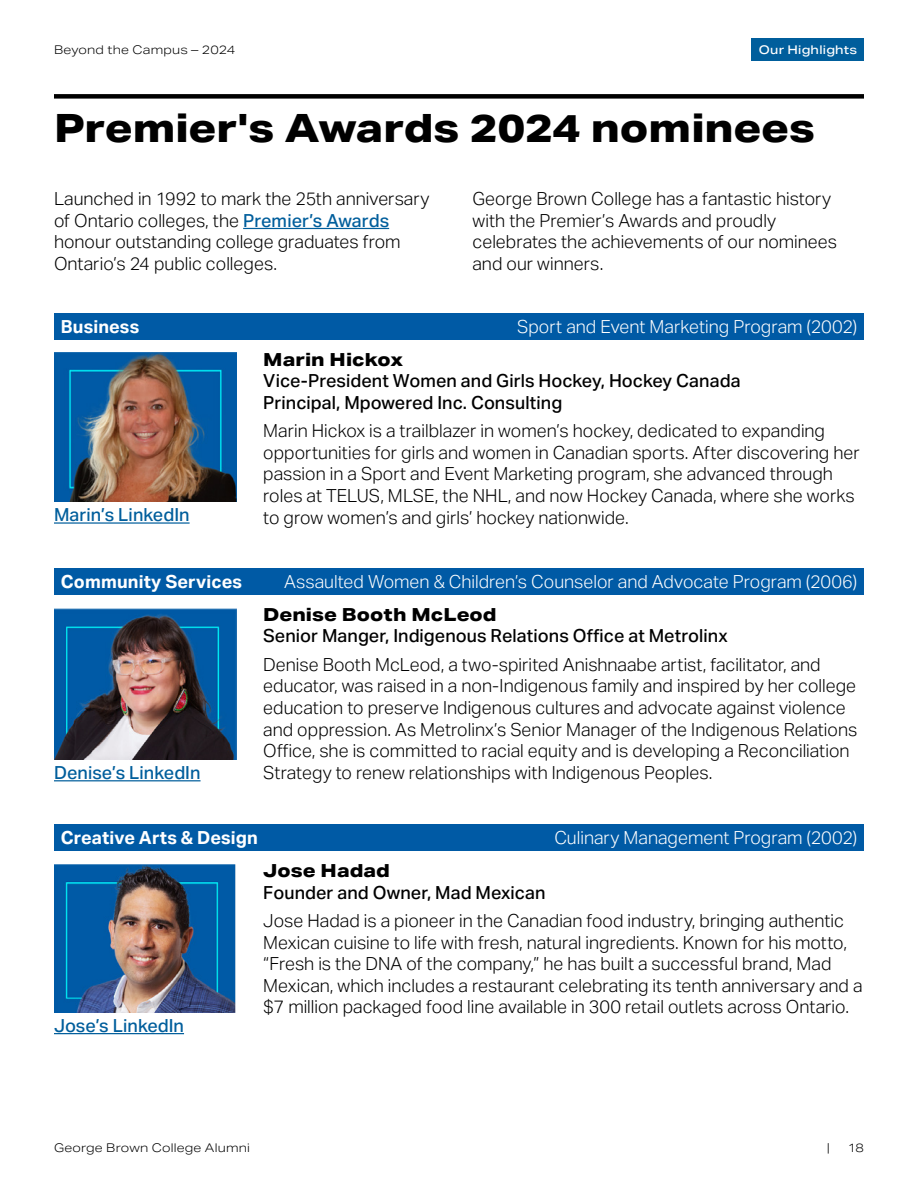
<style>
.page{position:relative;width:918px;height:1188px;background:#fff}
.page>*{position:absolute;margin:0;border:0;box-sizing:border-box;transform-origin:0 0}
.H1{font:800 39px "Aktiv Grotesk Ex";color:#000}
.t1{font:300 18px/21.6px "Aktiv Grotesk";color:#000}
.t2{font:500 18px "Aktiv Grotesk";letter-spacing:.005em;color:#000}
.t3{font:300 18px "Aktiv Grotesk";color:#fff}
.t4{font:500 18px "Aktiv Grotesk";letter-spacing:.005em;color:#005e9c}
.t5{font:700 18px "Aktiv Grotesk";letter-spacing:.005em;color:#fff}
.t6{font:800 18px "Aktiv Grotesk Ex";letter-spacing:.005em;color:#000}
.t7{font:300 12px "Aktiv Grotesk Ex";letter-spacing:.02em;color:#000}
.t8{font:500 12px "Aktiv Grotesk Ex";letter-spacing:.02em;color:#fff}
.s1{font-weight:500;color:#005e9c}
</style>
<div class="page">
<div style="left:752px;top:39px;width:112px;height:22px;background:#005e9c"></div>
<div style="left:54px;top:94px;width:810px;height:5px;background:#000"></div>
<hr style="left:243px;top:228px;width:146px;height:1px;background:#005e9c">
<div style="left:54px;top:313px;width:810px;height:26px;background:#005aa5"></div>
<hr style="left:54px;top:522px;width:136px;height:2px;background:#005e9c">
<img style="left:54px;top:353px;width:182px;height:149px">
<div style="left:54px;top:568px;width:810px;height:27px;background:#005aa5"></div>
<hr style="left:54px;top:780px;width:147px;height:1px;background:#005e9c">
<img style="left:54px;top:608px;width:182px;height:151px">
<div style="left:54px;top:824px;width:810px;height:27px;background:#005aa5"></div>
<hr style="left:54px;top:1033px;width:130px;height:1px;background:#005e9c">
<img style="left:54px;top:864px;width:182px;height:148px">
<p class="t7" style="left:54px;top:43px;width:183px">Beyond the Campus – 2024</p>
<p class="t8" style="left:759px;top:43px;width:100px">Our Highlights</p>
<h1 class="H1" style="left:54px;top:106px;width:762px">Premier's Awards 2024 nominees</h1>
<p class="t1" style="left:54px;top:188px;width:377px">Launched in 1992 to mark the 25th anniversary of Ontario colleges, the <span class="s1">Premier’s Awards </span>honour outstanding college graduates from Ontario’s 24 public colleges.</p>
<p class="t1" style="left:472px;top:188px;width:366px">George Brown College has a fantastic history with the Premier’s Awards and proudly celebrates the achievements of our nominees and our winners.</p>
<p class="t5" style="left:61px;top:316px;width:80px">Business</p>
<p class="t3" style="left:517px;top:316px;width:342px">Sport and Event Marketing Program (2002)</p>
<p class="t4" style="left:54px;top:505px;width:137px">Marin’s LinkedIn</p>
<p class="t6" style="left:263px;top:349px;width:141px">Marin Hickox</p>
<p class="t2" style="left:263px;top:371px;width:479px">Vice-President Women and Girls Hockey, Hockey Canada</p>
<p class="t2" style="left:263px;top:392px;width:301px">Principal, Mpowered Inc. Consulting</p>
<p class="t1" style="left:263px;top:420px;width:598px">Marin Hickox is a trailblazer in women’s hockey, dedicated to expanding opportunities for girls and women in Canadian sports. After discovering her passion in a Sport and Event Marketing program, she advanced through roles at TELUS, MLSE, the NHL, and now Hockey Canada, where she works to grow women’s and girls’ hockey nationwide.</p>
<p class="t5" style="left:61px;top:571px;width:183px">Community Services</p>
<p class="t3" style="left:284px;top:571px;width:575px">Assaulted Women &amp; Children’s Counselor and Advocate Program (2006)</p>
<p class="t4" style="left:54px;top:762px;width:148px">Denise’s LinkedIn</p>
<p class="t6" style="left:263px;top:604px;width:235px">Denise Booth McLeod</p>
<p class="t2" style="left:263px;top:626px;width:466px">Senior Manger, Indigenous Relations Office at Metrolinx</p>
<p class="t1" style="left:263px;top:654px;width:596px">Denise Booth McLeod, a two-spirited Anishnaabe artist, facilitator, and educator, was raised in a non-Indigenous family and inspired by her college education to preserve Indigenous cultures and advocate against violence and oppression. As Metrolinx’s Senior Manager of the Indigenous Relations Office, she is committed to racial equity and is developing a Reconciliation Strategy to renew relationships with Indigenous Peoples.</p>
<p class="t5" style="left:61px;top:827px;width:199px">Creative Arts &amp; Design</p>
<p class="t3" style="left:554px;top:827px;width:304px">Culinary Management Program (2002)</p>
<p class="t4" style="left:54px;top:1015px;width:132px">Jose’s LinkedIn</p>
<p class="t6" style="left:263px;top:860px;width:128px">Jose Hadad</p>
<p class="t2" style="left:263px;top:882px;width:284px">Founder and Owner, Mad Mexican</p>
<p class="t1" style="left:263px;top:910px;width:601px">Jose Hadad is a pioneer in the Canadian food industry, bringing authentic Mexican cuisine to life with fresh, natural ingredients. Known for his motto, “Fresh is the DNA of the company,” he has built a successful brand, Mad Mexican, which includes a restaurant celebrating its tenth anniversary and a $7 million packaged food line available in 300 retail outlets across Ontario.</p>
<p class="t7" style="left:54px;top:1141px;width:198px">George Brown College Alumni</p>
<p class="t7" style="left:827px;top:1141px;width:5px">|</p>
<p class="t7" style="left:848px;top:1141px;width:18px">18</p>
</div>
